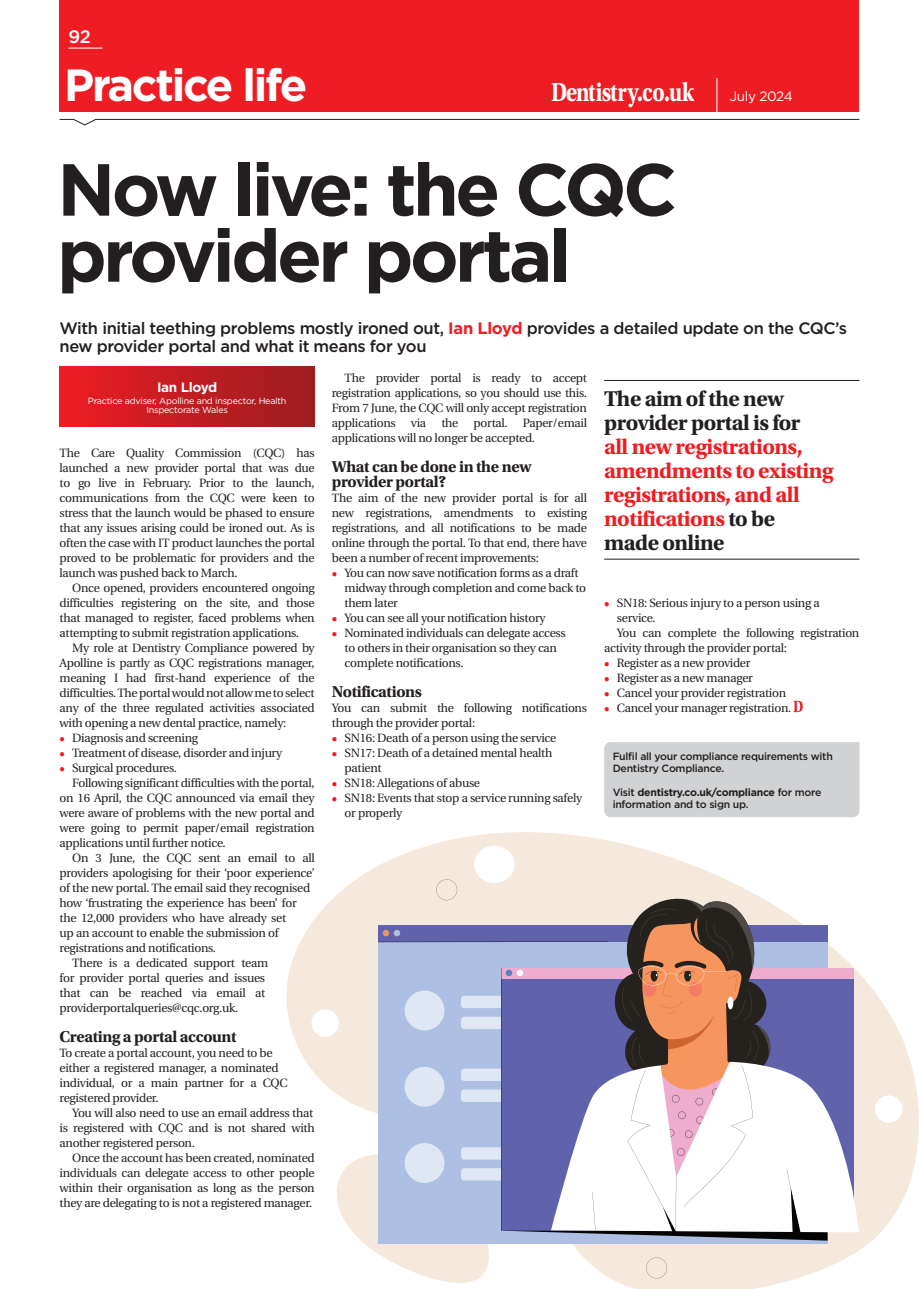
<style>
.page{position:relative;width:919px;height:1289px;background:#fff}
.page>*{position:absolute;margin:0;border:0;box-sizing:border-box;transform-origin:0 0}
.t1{font:700 73.5px/66px "Gotham";letter-spacing:-.05em;color:#231f20}
.t2{font:700 45px "Gotham";letter-spacing:-.05em;color:#fff}
.t3{font:700 27.45px "Utopia Std";letter-spacing:-.025em;color:#fff;scale:.8 1}
.t4{font:700 22.5px/24px "Utopia Std";letter-spacing:-.025em;color:#ee1d23}
.t5{font:700 22.5px/24px "Utopia Std";letter-spacing:-.025em;color:#231f20}
.t6{font:500 18px "Gotham";color:#fff}
.t7{font:500 16.5px/18px "Gotham";letter-spacing:-.025em;color:#231f20}
.t8{font:700 16.5px/15px "Utopia Std";letter-spacing:-.025em;color:#231f20}
.t9{font:13.5px "Gotham";letter-spacing:-.025em;color:#fff}
.t10{font:700 13.5px "Gotham";letter-spacing:-.025em;color:#fff}
.t11{font:12px/15px "Utopia";letter-spacing:-.025em;color:#231f20}
.t12{font:500 10.5px/12px "Gotham";letter-spacing:-.025em;color:#231f20}
.t13{font:9px/9px "Gotham";letter-spacing:-.025em;color:#fff;text-align:center}
.s1{font-weight:700;color:#ee1d23}
.s2{font-family:"Utopia Std";font-weight:700;color:#ee1d23}
.s3{color:#231f20}
.s4{font-weight:700}
</style>
<div class="page">
<svg style="left:59px;top:119px;width:800px;height:7px"></svg>
<div style="left:60px;top:0;width:799px;height:112px;background:#ee1d23"></div>
<hr style="left:716px;top:78px;width:1px;height:34px;background:#fff">
<hr style="left:68px;top:48px;width:34px;height:1px;background:#fff">
<div style="left:60px;top:367px;width:255px;height:60px;background:linear-gradient(to right,#ec1d24,#9a1d20)"></div>
<div style="left:604px;top:742px;width:255px;height:63px;background:#d1d2d4"></div>
<svg style="left:793px;top:701px;width:9px;height:11px"></svg>
<svg style="left:286px;top:805px;width:632px;height:462px"></svg>
<div style="left:474px;top:845px;width:40px;height:38px;background:#fff;border-radius:50%"></div>
<div style="left:874px;top:1095px;width:28px;height:27px;background:#fff;border-radius:50%"></div>
<div style="left:311px;top:1009px;width:28px;height:27px;background:#fff;border-radius:50%"></div>
<div style="left:501px;top:978px;width:353px;height:252px;background:#6062ac"></div>
<div style="left:501px;top:967px;width:353px;height:11px;background:#eeadce"></div>
<svg style="left:827px;top:1061px;width:31px;height:171px"></svg>
<svg style="left:334px;top:879px;width:493px;height:409px"></svg>
<hr style="left:604px;top:380px;width:255px;height:1px;background:#231f20">
<hr style="left:604px;top:559px;width:255px;height:1px;background:#231f20">
<h3 class="t6" style="left:68px;top:24px;width:24px">92</h3>
<h2 class="t2" style="left:64px;top:55px;width:244px">Practice life</h2>
<h3 class="t3" style="left:551px;top:76px;width:181px">Dentistry.co.uk</h3>
<p class="t9" style="left:729px;top:88px;width:65px">July 2024</p>
<h1 class="t1" style="left:57px;top:156px;width:621px">Now live: the CQC provider portal</h1>
<h3 class="t7" style="left:60px;top:319px;width:789px">With initial teething problems mostly ironed out, <span class="s1">Ian Lloyd</span> provides a detailed update on the CQC’s new provider portal and what it means for you</h3>
<p class="t10" style="left:157px;top:378px;width:62px">Ian Lloyd</p>
<p class="t13" style="left:88px;top:396px;width:200px">Practice adviser, Apolline and inspector, Health<br>Inspectorate Wales</p>
<p class="t11" style="left:60px;top:445px;width:257px;text-align:justify">The Care Quality Commission (CQC) has launched a new provider portal that was due to go live in February. Prior to the launch, communications from the CQC were keen to stress that the launch would be phased to ensure that any issues arising could be ironed out. As is often the case with IT product launches the portal proved to be problematic for providers and the launch was pushed back to March.</p>
<p class="t11" style="left:60px;top:580px;width:256px;text-align:justify;text-indent:13px">Once opened, providers encountered ongoing difficulties registering on the site, and those that managed to register, faced problems when attempting to submit registration applications.</p>
<p class="t11" style="left:60px;top:640px;width:257px;text-align:justify;text-indent:13px">My role at Dentistry Compliance powered by Apolline is partly as CQC registrations manager, meaning I had first-hand experience of the difficulties. The portal would not allow me to select any of the three regulated activities associated with opening a new dental practice, namely:</p>
<p class="t11" style="left:60px;top:730px;width:140px"><span class="s2">•</span> Diagnosis and screening</p>
<p class="t11" style="left:60px;top:745px;width:224px"><span class="s2">•</span> Treatment of disease, disorder and injury</p>
<p class="t11" style="left:60px;top:760px;width:119px"><span class="s2">•</span> Surgical procedures.</p>
<p class="t11" style="left:72px;top:775px;width:244px">Following significant difficulties with the portal,</p>
<p class="t11" style="left:60px;top:790px;width:256px">on 16 April, the CQC announced via email they</p>
<p class="t11" style="left:60px;top:805px;width:257px">were aware of problems with the new portal and</p>
<p class="t11" style="left:60px;top:820px;width:257px">were going to permit paper/email registration</p>
<p class="t11" style="left:60px;top:835px;width:168px">applications until further notice.</p>
<p class="t11" style="left:72px;top:850px;width:244px">On 3 June, the CQC sent an email to all</p>
<p class="t11" style="left:60px;top:865px;width:257px">providers apologising for their ‘poor experience’</p>
<p class="t11" style="left:60px;top:880px;width:252px">of the new portal. The email said they recognised</p>
<p class="t11" style="left:60px;top:895px;width:238px">how ‘frustrating the experience has been’ for</p>
<p class="t11" style="left:60px;top:910px;width:228px">the 12,000 providers who have already set</p>
<p class="t11" style="left:60px;top:925px;width:221px">up an account to enable the submission of</p>
<p class="t11" style="left:60px;top:940px;width:158px">registrations and notifications.</p>
<p class="t11" style="left:72px;top:955px;width:197px">There is a dedicated support team</p>
<p class="t11" style="left:60px;top:970px;width:207px">for provider portal queries and issues</p>
<p class="t11" style="left:60px;top:985px;width:207px">that can be reached via email at</p>
<p class="t11" style="left:60px;top:1000px;width:180px">providerportalqueries@cqc.org.uk.</p>
<h3 class="t8" style="left:60px;top:1029px;width:178px">Creating a portal account</h3>
<p class="t11" style="left:60px;top:1045px;width:229px">To create a portal account, you need to be either a registered manager, a nominated individual, or a main partner for a CQC registered provider.</p>
<p class="t11" style="left:60px;top:1105px;width:257px;text-indent:13px">You will also need to use an email address that is registered with CQC and is not shared with another registered person.</p>
<p class="t11" style="left:60px;top:1150px;width:257px;text-align:justify;text-indent:13px">Once the account has been created, nominated individuals can delegate access to other people within their organisation as long as the person they are delegating to is not a registered manager.</p>
<p class="t11" style="left:332px;top:370px;width:257px;text-align:justify;text-indent:13px">The provider portal is ready to accept registration applications, so you should use this.<br>From 7 June, the CQC will only accept registration applications</p>
<p class="t11" style="left:332px;top:415px;width:257px;text-indent:191px">Paper/email applications will no longer be accepted.</p>
<h3 class="t8" style="left:332px;top:459px;width:201px">What can be done in the new provider portal?</h3>
<p class="t11" style="left:332px;top:490px;width:257px;text-align:justify">The aim of the new provider portal is for all new registrations, amendments to existing registrations, and all notifications to be made online through the portal. To that end, there have been a number of recent improvements:</p>
<p class="t11" style="left:344px;top:565px;width:243px;text-indent:-13px"><span class="s2">•</span> You can now save notification forms as a draft midway through completion and come back to them later</p>
<p class="t11" style="left:332px;top:610px;width:215px"><span class="s2">•</span> You can see all your notification history</p>
<p class="t11" style="left:344px;top:625px;width:223px;text-indent:-13px"><span class="s2">•</span> Nominated individuals can delegate access to others in their organisation so they can complete notifications.</p>
<h3 class="t8" style="left:332px;top:684px;width:91px">Notifications</h3>
<p class="t11" style="left:332px;top:700px;width:257px">You can submit the following notifications through the provider portal:</p>
<p class="t11" style="left:332px;top:730px;width:226px"><span class="s2">•</span> SN16: Death of a person using the service</p>
<p class="t11" style="left:344px;top:745px;width:209px;text-indent:-13px"><span class="s2">•</span> SN17: Death of a detained mental health patient</p>
<p class="t11" style="left:332px;top:775px;width:150px"><span class="s2">•</span> SN18: Allegations of abuse</p>
<p class="t11" style="left:344px;top:790px;width:239px;text-indent:-13px"><span class="s2">•</span> SN18: Events that stop a service running safely or properly</p>
<p class="t11" style="left:411px;top:415px;width:17px">via</p>
<p class="t11" style="left:441px;top:415px;width:18px">the</p>
<p class="t11" style="left:473px;top:415px;width:36px">portal.</p>
<h3 class="t5" style="left:604px;top:387px;width:198px">The aim of the new provider portal is for</h3>
<h3 class="t4" style="left:604px;top:435px;width:231px">all new registrations, amendments to existing registrations, and all notifications <span class="s3">to be made online</span></h3>
<p class="t11" style="left:604px;top:595px;width:217px"><span class="s2">•</span> SN18: Serious injury to a person using a</p>
<p class="t11" style="left:617px;top:610px;width:40px">service.</p>
<p class="t11" style="left:617px;top:625px;width:244px">You can complete the following registration</p>
<p class="t11" style="left:604px;top:640px;width:184px">activity through the provider portal:</p>
<p class="t11" style="left:604px;top:655px;width:148px"><span class="s2">•</span> Register as a new provider</p>
<p class="t11" style="left:604px;top:670px;width:150px"><span class="s2">•</span> Register as a new manager</p>
<p class="t11" style="left:604px;top:685px;width:183px"><span class="s2">•</span> Cancel your provider registration</p>
<p class="t11" style="left:604px;top:700px;width:189px"><span class="s2">•</span> Cancel your manager registration.</p>
<p class="t12" style="left:612px;top:750px;width:222px">Fulfil all your compliance requirements with<br>Dentistry Compliance.</p>
<p class="t12" style="left:612px;top:786px;width:210px">Visit <span class="s4">dentistry.co.uk/compliance</span> for more information and to sign up.</p>
</div>
